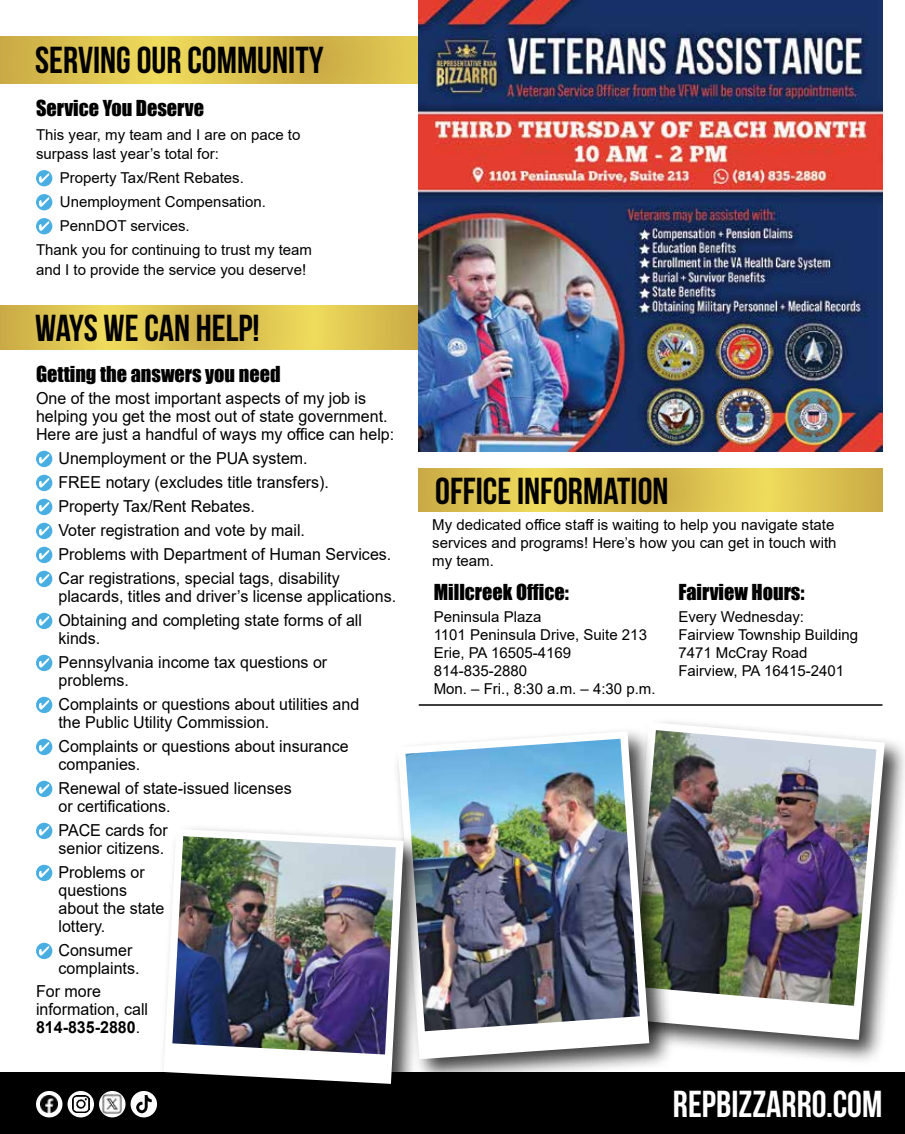
<style>
.page{position:relative;width:905px;height:1134px;background:#fff}
.page>*{position:absolute;margin:0;border:0;box-sizing:border-box;transform-origin:0 0}
.t1{font:700 37.5px "Bebas Neue";color:#000}
.t2{font:700 37.5px "Bebas Neue";color:#fff}
.t3{font:20.25px "Impact";color:#000}
.t4{font:16.5px/24px "Arial";color:#000}
.t5{font:15px/18px "Arial";color:#000}
.s1{font-weight:700}
</style>
<div class="page">
<hr style="left:418px;top:704px;width:464px;height:2px;background:#000">
<div style="left:618px;top:717px;width:286px;height:348px;background:#000;opacity:.75"></div>
<svg style="left:623px;top:722px;width:261px;height:318px"></svg>
<img style="left:674px;top:730px;width:202px;height:276px">
<div style="left:0;top:1073px;width:904px;height:61px;background:#000"></div>
<div style="left:36px;top:1091px;width:26px;height:26px;background:#fff;border-radius:50%"></div>
<svg style="left:67px;top:1091px;width:27px;height:26px"></svg>
<div style="left:99px;top:1091px;width:26px;height:26px;background:#fff;border-radius:50%"></div>
<svg style="left:130px;top:1091px;width:27px;height:26px"></svg>
<img style="left:72px;top:1095px;width:17px;height:18px">
<img style="left:102px;top:1094px;width:21px;height:21px">
<img style="left:134px;top:1095px;width:19px;height:19px">
<img style="left:40px;top:1095px;width:18px;height:18px">
<svg style="left:0;top:36px;width:418px;height:48px;background:#dbc14f"></svg>
<svg style="left:418px;top:468px;width:464px;height:44px;background:#dcc350"></svg>
<div style="left:36px;top:170px;width:16px;height:16px;background:#49aee2;border-radius:50%"></div>
<svg style="left:39px;top:173px;width:10px;height:10px"></svg>
<div style="left:36px;top:194px;width:16px;height:16px;background:#49aee2;border-radius:50%"></div>
<svg style="left:39px;top:197px;width:10px;height:10px"></svg>
<div style="left:36px;top:218px;width:16px;height:16px;background:#49aee2;border-radius:50%"></div>
<svg style="left:39px;top:221px;width:10px;height:10px"></svg>
<div style="left:36px;top:451px;width:16px;height:16px;background:#49aee2;border-radius:50%"></div>
<svg style="left:39px;top:454px;width:10px;height:10px"></svg>
<div style="left:36px;top:475px;width:16px;height:16px;background:#49aee2;border-radius:50%"></div>
<svg style="left:39px;top:478px;width:10px;height:10px"></svg>
<div style="left:36px;top:499px;width:16px;height:16px;background:#49aee2;border-radius:50%"></div>
<svg style="left:39px;top:502px;width:10px;height:10px"></svg>
<div style="left:36px;top:523px;width:16px;height:16px;background:#49aee2;border-radius:50%"></div>
<svg style="left:39px;top:526px;width:10px;height:10px"></svg>
<div style="left:36px;top:547px;width:16px;height:16px;background:#49aee2;border-radius:50%"></div>
<svg style="left:39px;top:550px;width:10px;height:10px"></svg>
<div style="left:36px;top:571px;width:16px;height:16px;background:#49aee2;border-radius:50%"></div>
<svg style="left:39px;top:574px;width:10px;height:10px"></svg>
<div style="left:36px;top:613px;width:16px;height:16px;background:#49aee2;border-radius:50%"></div>
<svg style="left:39px;top:616px;width:10px;height:10px"></svg>
<div style="left:36px;top:655px;width:16px;height:16px;background:#49aee2;border-radius:50%"></div>
<svg style="left:39px;top:658px;width:10px;height:10px"></svg>
<div style="left:36px;top:697px;width:16px;height:16px;background:#49aee2;border-radius:50%"></div>
<svg style="left:39px;top:700px;width:10px;height:10px"></svg>
<div style="left:36px;top:739px;width:16px;height:16px;background:#49aee2;border-radius:50%"></div>
<svg style="left:39px;top:742px;width:10px;height:10px"></svg>
<div style="left:36px;top:781px;width:16px;height:16px;background:#49aee2;border-radius:50%"></div>
<svg style="left:39px;top:784px;width:10px;height:10px"></svg>
<div style="left:36px;top:823px;width:16px;height:16px;background:#49aee2;border-radius:50%"></div>
<svg style="left:39px;top:826px;width:10px;height:10px"></svg>
<div style="left:36px;top:865px;width:16px;height:16px;background:#49aee2;border-radius:50%"></div>
<svg style="left:39px;top:868px;width:10px;height:10px"></svg>
<div style="left:36px;top:943px;width:16px;height:16px;background:#49aee2;border-radius:50%"></div>
<svg style="left:39px;top:946px;width:10px;height:10px"></svg>
<svg style="left:0;top:306px;width:418px;height:43px;background:#dcc350"></svg>
<img style="left:418px;top:0;width:464px;height:452px">
<div style="left:392px;top:726px;width:282px;height:358px;background:#000;opacity:.75"></div>
<svg style="left:397px;top:731px;width:252px;height:328px"></svg>
<img style="left:405px;top:739px;width:235px;height:292px">
<div style="left:159px;top:824px;width:269px;height:285px;background:#000;opacity:.75"></div>
<svg style="left:164px;top:829px;width:239px;height:255px"></svg>
<img style="left:172px;top:836px;width:224px;height:219px">
<h1 class="t1" style="left:35px;top:40px;width:290px">SERVING OUR COMMUNITY</h1>
<p class="t3" style="left:36px;top:92px;width:169px">Service You Deserve</p>
<p class="t5" style="left:36px;top:125px;width:266px;line-height:19.5px">This year, my team and I are on pace to surpass last year’s total for:</p>
<p class="t5" style="left:60px;top:169px;width:185px">Property Tax/Rent Rebates.</p>
<p class="t5" style="left:60px;top:193px;width:207px">Unemployment Compensation.</p>
<p class="t5" style="left:60px;top:217px;width:131px">PennDOT services.</p>
<p class="t5" style="left:36px;top:241px;width:277px">Thank you for continuing to trust my team</p>
<p class="t5" style="left:36px;top:261px;width:272px">and I to provide the service you deserve!</p>
<h1 class="t1" style="left:35px;top:308px;width:226px">WAYS WE CAN HELP!</h1>
<p class="t3" style="left:36px;top:358px;width:246px">Getting the answers you need</p>
<p class="t4" style="left:36px;top:389px;width:360px;line-height:18px">One of the most important aspects of my job is helping you get the most out of state government.<br>Here are just a handful of ways my office can help:</p>
<p class="t4" style="left:58px;top:446px;width:334px">Unemployment or the PUA system.<br>FREE notary (excludes title transfers).<br>Property Tax/Rent Rebates.<br>Voter registration and vote by mail.<br>Problems with Department of Human Services.<br>Car registrations, special tags, disability</p>
<p class="t4" style="left:58px;top:584px;width:339px">placards, titles and driver’s license applications.<br>Obtaining and completing state forms of all</p>
<p class="t4" style="left:58px;top:626px;width:270px">kinds.<br>Pennsylvania income tax questions or</p>
<p class="t4" style="left:58px;top:668px;width:302px">problems.<br>Complaints or questions about utilities and</p>
<p class="t4" style="left:58px;top:710px;width:291px">the Public Utility Commission.<br>Complaints or questions about insurance</p>
<p class="t4" style="left:58px;top:752px;width:235px">companies.<br>Renewal of state-issued licenses</p>
<p class="t4" style="left:58px;top:794px;width:114px">or certifications.<br>PACE cards for</p>
<p class="t4" style="left:58px;top:836px;width:107px">senior citizens.<br>Problems or</p>
<p class="t4" style="left:58px;top:881px;width:107px;line-height:18px">questions about the state lottery.</p>
<p class="t4" style="left:58px;top:941px;width:82px;line-height:18px">Consumer complaints.</p>
<p class="t4" style="left:36px;top:982px;width:114px;line-height:18px">For more information, call<br><span class="s1">814-835-2880</span>.</p>
<h1 class="t1" style="left:435px;top:470px;width:235px">OFFICE INFORMATION</h1>
<p class="t5" style="left:432px;top:516px;width:406px">My dedicated office staff is waiting to help you navigate state services and programs! Here’s how you can get in touch with my team.</p>
<p class="t3" style="left:434px;top:576px;width:136px">Millcreek Office:</p>
<p class="t5" style="left:434px;top:608px;width:223px">Peninsula Plaza<br>1101 Peninsula Drive, Suite 213<br>Erie, PA 16505-4169<br>814-835-2880<br>Mon. – Fri., 8:30 a.m. – 4:30 p.m.</p>
<p class="t3" style="left:678px;top:576px;width:128px">Fairview Hours:</p>
<p class="t5" style="left:678px;top:608px;width:181px">Every Wednesday:<br>Fairview Township Building<br>7471 McCray Road<br>Fairview, PA 16415-2401</p>
<h1 class="t2" style="left:673px;top:1084px;width:211px">REPBIZZARRO.COM</h1>
</div>
